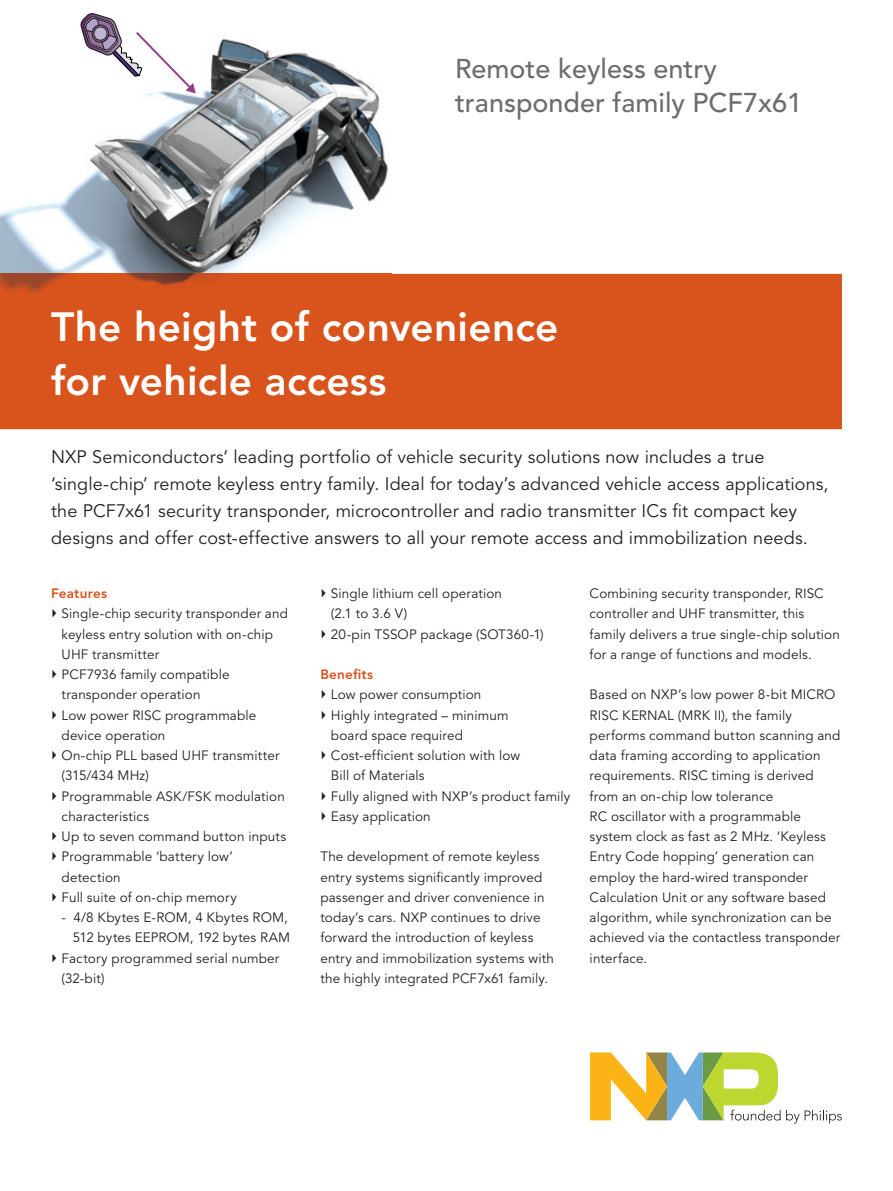
<style>
.page{position:relative;width:893px;height:1191px;background:#fff}
.page>*{position:absolute;margin:0;border:0;box-sizing:border-box;transform-origin:0 0}
.t1{font:800 40.5px/54px "Avenir LT Std";letter-spacing:.005em;color:#fff}
.t2{font:500 27px/33.8px "Avenir LT Std";color:#6c6d70}
.t3{font:18px/27px "Avenir LT Std";letter-spacing:.005em;color:#231f20}
.t4{font:13.5px/20.2px "Avenir LT Std";letter-spacing:.01em;color:#231f20}
.t5{font:800 13.5px "Avenir LT Std";letter-spacing:.015em;color:#d9531c}
</style>
<div class="page">
<svg style="left:590px;top:1052px;width:190px;height:68px"></svg>
<svg style="left:786px;top:1109px;width:56px;height:14px"></svg>
<img style="left:0;top:22px;width:392px;height:252px">
<div style="left:0;top:274px;width:842px;height:155px;background:#d9531c"></div>
<svg style="left:81px;top:13px;width:115px;height:80px"></svg>
<h2 class="t2" style="left:455px;top:52px;width:349px">Remote keyless entry transponder family PCF7x61</h2>
<h1 class="t1" style="left:51px;top:300px;width:509px">The height of convenience for vehicle access</h1>
<p class="t3" style="left:51px;top:444px;width:779px">NXP Semiconductors’ leading portfolio of vehicle security solutions now includes a true ‘single-chip’ remote keyless entry family. Ideal for today’s advanced vehicle access applications, the PCF7x61 security transponder, microcontroller and radio transmitter ICs fit compact key designs and offer cost-effective answers to all your remote access and immobilization needs.</p>
<p class="t4" style="left:331px;top:583px;width:214px">Single lithium cell operation<br>(2.1 to 3.6 V)<br>20-pin TSSOP package (SOT360-1)</p>
<p class="t5" style="left:320px;top:666px;width:54px">Benefits</p>
<p class="t4" style="left:331px;top:685px;width:241px">Low power consumption<br>Highly integrated – minimum<br>board space required<br>Cost-efficient solution with low<br>Bill of Materials<br>Fully aligned with NXP’s product family<br>Easy application</p>
<p class="t4" style="left:320px;top:847px;width:235px">The development of remote keyless entry systems significantly improved passenger and driver convenience in today’s cars. NXP continues to drive forward the introduction of keyless entry and immobilization systems with the highly integrated PCF7x61 family.</p>
<p class="t4" style="left:590px;top:583px;width:252px">Combining security transponder, RISC controller and UHF transmitter, this family delivers a true single-chip solution for a range of functions and models.</p>
<p class="t4" style="left:590px;top:685px;width:252px">Based on NXP’s low power 8-bit MICRO RISC KERNAL (MRK II), the family performs command button scanning and data framing according to application requirements. RISC timing is derived from an on-chip low tolerance<br>RC oscillator with a programmable system clock as fast as 2 MHz. ‘Keyless Entry Code hopping’ generation can employ the hard-wired transponder Calculation Unit or any software based algorithm, while synchronization can be achieved via the contactless transponder interface.</p>
<p class="t5" style="left:51px;top:585px;width:58px">Features</p>
<p class="t4" style="left:62px;top:604px;width:228px">Single-chip security transponder and keyless entry solution with on-chip<br>UHF transmitter<br>PCF7936 family compatible transponder operation<br>Low power RISC programmable device operation<br>On-chip PLL based UHF transmitter (315/434 MHz)<br>Programmable ASK/FSK modulation characteristics<br>Up to seven command button inputs<br>Programmable ‘battery low’ detection<br>Full suite of on-chip memory</p>
<p class="t4" style="left:62px;top:907px;width:228px">- 4/8 Kbytes E-ROM, 4 Kbytes ROM,</p>
<p class="t4" style="left:73px;top:928px;width:219px">512 bytes EEPROM, 192 bytes RAM</p>
<p class="t4" style="left:62px;top:948px;width:219px">Factory programmed serial number</p>
<p class="t4" style="left:62px;top:968px;width:44px">(32-bit)</p>
</div>
